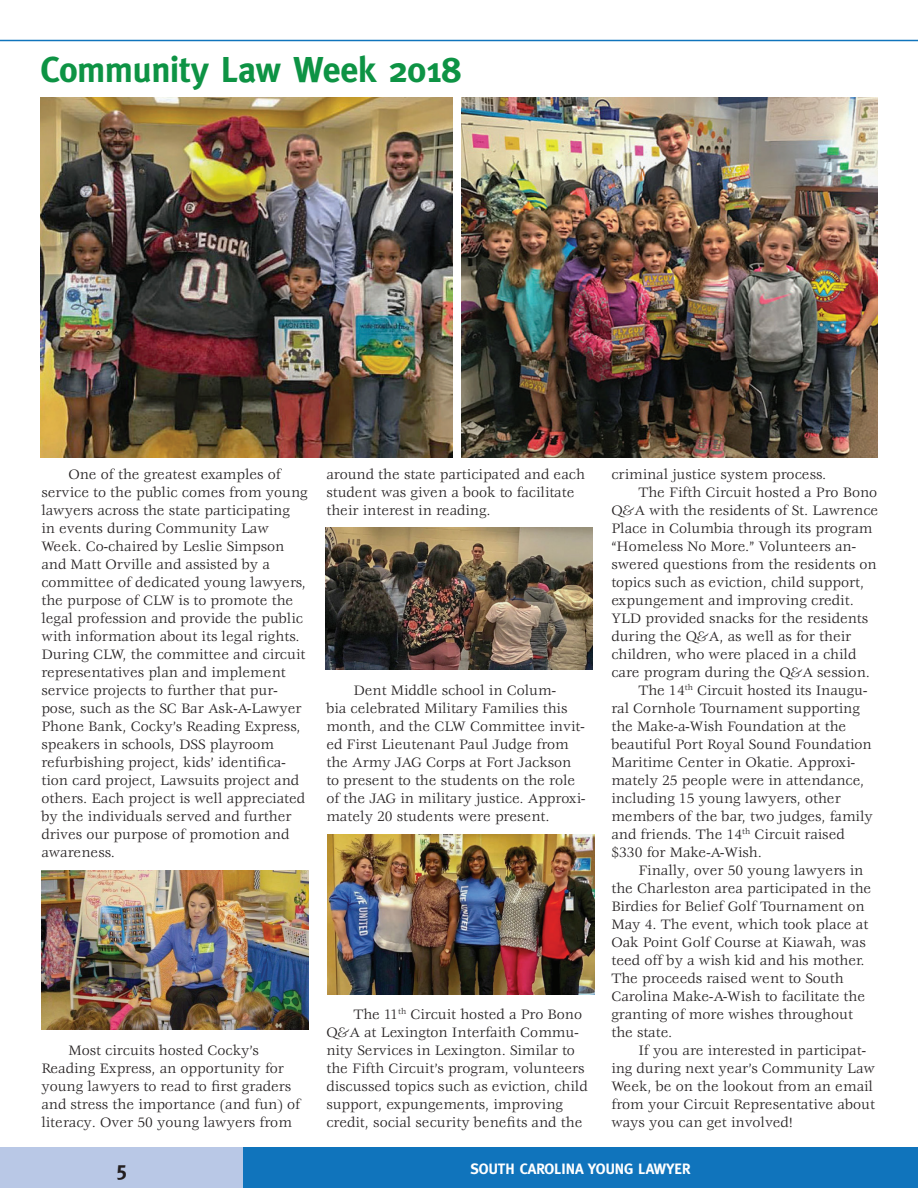
<style>
.page{position:relative;width:918px;height:1188px;background:#fff}
.page>*{position:absolute;margin:0;border:0;box-sizing:border-box;transform-origin:0 0}
.t1{font:700 36px "Meta";letter-spacing:-.015em;color:#0d9344}
.t2{font:700 21px "Meta";color:#231f20}
.t3{font:15px/18px "Veljovic";color:#231f20}
.t4{font:700 15px "Meta";color:#fff}
</style>
<div class="page">
<div style="left:0;top:1148px;width:243px;height:40px;background:#b9c8e6"></div>
<div style="left:243px;top:1148px;width:675px;height:40px;background:#1074bc"></div>
<hr style="left:0;top:40px;width:918px;height:1px;background:#1074bc">
<img style="left:41px;top:870px;width:267px;height:159px">
<img style="left:328px;top:835px;width:267px;height:159px">
<img style="left:325px;top:527px;width:268px;height:143px">
<img style="left:40px;top:98px;width:412px;height:360px">
<img style="left:461px;top:98px;width:417px;height:360px">
<p class="t1" style="left:40px;top:49px;width:422px">Community Law Week 2018</p>
<p class="t3" style="left:41px;top:466px;width:268px;text-indent:27px">One of the greatest examples of service to the public comes from young lawyers across the state participating<br>in events during Community Law Week. Co-chaired by Leslie Simpson and Matt Orville and assisted by a committee of dedicated young lawyers, the purpose of CLW is to promote the legal profession and provide the public with information about its legal rights.<br>During CLW, the committee and circuit representatives plan and implement service projects to further that pur&shy;pose, such as the SC Bar Ask-A-Lawyer Phone Bank, Cocky’s Reading Express, speakers in schools, DSS playroom refurbishing project, kids’ identifica&shy;tion card project, Lawsuits project and others. Each project is well appreciated by the individuals served and further drives our purpose of promotion and awareness.</p>
<p class="t3" style="left:326px;top:466px;width:260px">around the state participated and each student was given a book to facilitate their interest in reading.</p>
<p class="t3" style="left:326px;top:682px;width:260px;text-indent:27px">Dent Middle school in Colum-<br>bia celebrated Military Families this month, and the CLW Committee invit&shy;ed First Lieutenant Paul Judge from the Army JAG Corps at Fort Jackson to present to the students on the role of the JAG in military justice. Approxi&shy;mately 20 students were present.</p>
<p class="t3" style="left:41px;top:1042px;width:260px;text-indent:27px">Most circuits hosted Cocky’s Reading Express, an opportunity for young lawyers to read to first graders and stress the importance (and fun) of literacy. Over 50 young lawyers from</p>
<p class="t3" style="left:326px;top:1006px;width:263px;text-indent:27px">The 11<sup>th</sup> Circuit hosted a Pro Bono Q&amp;A at Lexington Interfaith Commu&shy;nity Services in Lexington. Similar to the Fifth Circuit’s program, volunteers discussed topics such as eviction, child support, expungements, improving credit, social security benefits and the</p>
<p class="t3" style="left:611px;top:466px;width:216px">criminal justice system process.</p>
<p class="t3" style="left:611px;top:484px;width:269px;text-indent:27px">The Fifth Circuit hosted a Pro Bono Q&amp;A with the residents of St. Lawrence Place in Columbia through its program “Homeless No More.” Volunteers an&shy;swered questions from the residents on topics such as eviction, child support, expungement and improving credit.<br>YLD provided snacks for the residents during the Q&amp;A, as well as for their children, who were placed in a child care program during the Q&amp;A session.</p>
<p class="t3" style="left:611px;top:682px;width:263px;text-indent:27px">The 14<sup>th</sup> Circuit hosted its Inaugu&shy;ral Cornhole Tournament supporting the Make-a-Wish Foundation at the beautiful Port Royal Sound Foundation Maritime Center in Okatie. Approxi&shy;mately 25 people were in attendance, including 15 young lawyers, other members of the bar, two judges, family and friends. The 14<sup>th</sup> Circuit raised $330 for Make-A-Wish.</p>
<p class="t3" style="left:611px;top:862px;width:262px;text-indent:27px">Finally, over 50 young lawyers in the Charleston area participated in the Birdies for Belief Golf Tournament on May 4. The event, which took place at Oak Point Golf Course at Kiawah, was teed off by a wish kid and his mother.<br>The proceeds raised went to South Carolina Make-A-Wish to facilitate the granting of more wishes throughout the state.</p>
<p class="t3" style="left:611px;top:1042px;width:265px;text-indent:27px">If you are interested in participat&shy;ing during next year’s Community Law Week, be on the lookout from an email from your Circuit Representative about ways you can get involved!</p>
<p class="t2" style="left:116px;top:1156px;width:13px">5</p>
<p class="t4" style="left:470px;top:1160px;width:222px">SOUTH CAROLINA YOUNG LAWYER</p>
</div>
